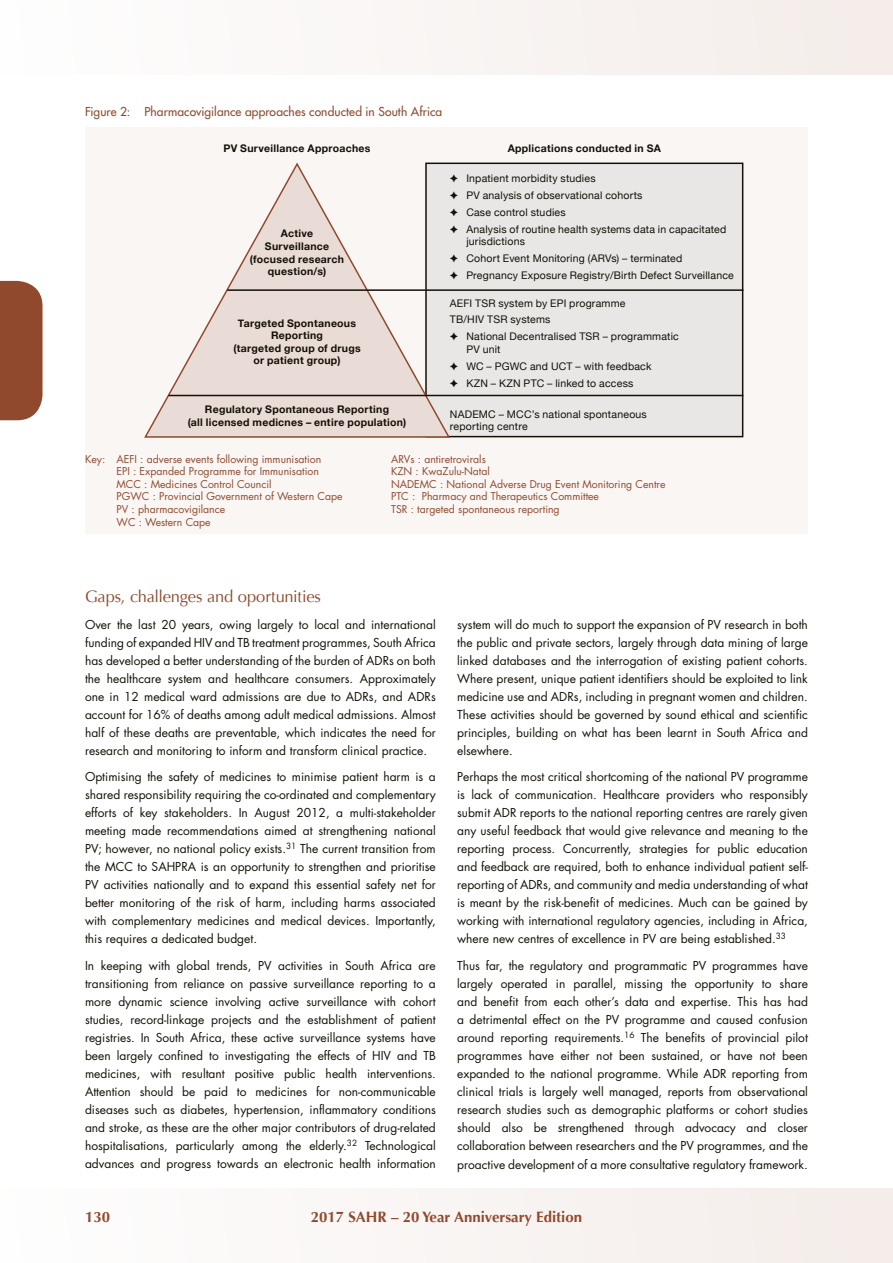
<style>
.page{position:relative;width:893px;height:1263px;background:#fff}
.page>*{position:absolute;margin:0;border:0;box-sizing:border-box;transform-origin:0 0}
.t1{font:16.5px "Optima";letter-spacing:-.015em;color:#90492d}
.t2{font:700 15px "Optima";color:#90492d}
.t3{font:12px/18px "Futura";color:#141006;text-align:justify}
.t4{font:12px "Futura";letter-spacing:.01em;color:#90492d}
.t5{font:10.5px/16.8px "Helvetica Neue";letter-spacing:.02em;color:#141006}
.t6{font:10.5px "Futura";color:#90492d}
.t7{font:700 10.5px/12.6px "Helvetica Neue";letter-spacing:.025em;color:#141006;text-align:center}
</style>
<div class="page">
<div style="left:0;top:1188px;width:893px;height:75px;background:#f9f5f4"></div>
<div style="left:0;top:0;width:893px;height:74px;background:#f9f5f4"></div>
<div style="left:0;top:281px;width:43px;height:139px;background:#90492d"></div>
<div style="left:85px;top:128px;width:723px;height:406px;background:#f9f6f4"></div>
<div style="left:425px;top:163px;width:318px;height:274px;background:#e8e7e6;border:2px solid #141006"></div>
<svg style="left:144px;top:162px;width:307px;height:276px"></svg>
<hr style="left:227px;top:289px;width:516px;height:2px;background:#141006">
<hr style="left:168px;top:395px;width:575px;height:1px;background:#141006">
<p class="t4" style="left:85px;top:104px;width:359px">Figure 2: Pharmacovigilance approaches conducted in South Africa</p>
<p class="t7" style="left:224px;top:141px;width:149px">PV Surveillance Approaches</p>
<p class="t7" style="left:508px;top:141px;width:155px">Applications conducted in SA</p>
<p class="t5" style="left:450px;top:170px;width:278px">✦ Inpatient morbidity studies<br>✦ PV analysis of observational cohorts<br>✦ Case control studies<br>✦ Analysis of routine health systems data in capacitated</p>
<p class="t5" style="left:450px;top:233px;width:285px;text-indent:16px">jurisdictions<br>✦ Cohort Event Monitoring (ARVs) – terminated<br>✦ Pregnancy Exposure Registry/Birth Defect Surveillance</p>
<p class="t5" style="left:450px;top:294px;width:231px">AEFI TSR system by EPI programme<br>TB/HIV TSR systems<br>✦ National Decentralised TSR – programmatic</p>
<p class="t5" style="left:450px;top:341px;width:203px;text-indent:16px">PV unit<br>✦ WC – PGWC and UCT – with feedback ✦ KZN – KZN PTC – linked to access</p>
<p class="t5" style="left:450px;top:407px;width:199px;line-height:12.6px">NADEMC – MCC’s national spontaneous reporting centre</p>
<p class="t6" style="left:85px;top:452px;width:238px">Key: AEFI : adverse events following immunisation</p>
<p class="t6" style="left:391px;top:452px;width:96px">ARVs : antiretrovirals</p>
<p class="t6" style="left:117px;top:464px;width:204px">EPI : Expanded Programme for Immunisation</p>
<p class="t6" style="left:391px;top:464px;width:100px">KZN : KwaZulu-Natal</p>
<p class="t6" style="left:117px;top:477px;width:157px">MCC : Medicines Control Council</p>
<p class="t6" style="left:391px;top:477px;width:276px">NADEMC : National Adverse Drug Event Monitoring Centre</p>
<p class="t6" style="left:117px;top:489px;width:228px">PGWC : Provincial Government of Western Cape</p>
<p class="t6" style="left:391px;top:489px;width:209px">PTC : Pharmacy and therapeutics committee</p>
<p class="t6" style="left:117px;top:502px;width:110px">PV : pharmacovigilance</p>
<p class="t6" style="left:391px;top:502px;width:170px">TSR : targeted spontaneous reporting</p>
<p class="t6" style="left:117px;top:515px;width:96px">WC : Western Cape</p>
<p class="t7" style="left:250px;top:227px;width:96px">Active<br>Surveillance (focused research question/s)</p>
<p class="t7" style="left:233px;top:316px;width:129px">Targeted Spontaneous<br>Reporting<br>(targeted group of drugs or patient group)</p>
<p class="t7" style="left:188px;top:403px;width:220px">Regulatory Spontaneous Reporting<br>(all licensed medicnes – entire population)</p>
<h1 class="t1" style="left:85px;top:587px;width:237px">Gaps, challenges and oportunities</h1>
<p class="t3" style="left:85px;top:615px;width:352px">Over the last 20 years, owing largely to local and international funding of expanded HIV and TB treatment programmes, South Africa has developed a better understanding of the burden of ADRs on both the healthcare system and healthcare consumers. Approximately one in 12 medical ward admissions are due to ADRs, and ADRs account for 16% of deaths among adult medical admissions. Almost half of these deaths are preventable, which indicates the need for research and monitoring to inform and transform clinical practice.</p>
<p class="t3" style="left:85px;top:768px;width:352px">Optimising the safety of medicines to minimise patient harm is a shared responsibility requiring the co-ordinated and complementary efforts of key stakeholders. In August 2012, a multi-stakeholder meeting made recommendations aimed at strengthening national PV; however, no national policy exists.<sup>31</sup> The current transition from the MCC to SAHPRA is an opportunity to strengthen and prioritise PV activities nationally and to expand this essential safety net for better monitoring of the risk of harm, including harms associated with complementary medicines and medical devices. Importantly, this requires a dedicated budget.</p>
<p class="t3" style="left:85px;top:956px;width:352px">In keeping with global trends, PV activities in South Africa are transitioning from reliance on passive surveillance reporting to a more dynamic science involving active surveillance with cohort studies, record-linkage projects and the establishment of patient registries. In South Africa, these active surveillance systems have been largely confined to investigating the effects of HIV and TB medicines, with resultant positive public health interventions.<br>Attention should be paid to medicines for non-communicable diseases such as diabetes, hypertension, inflammatory conditions and stroke, as these are the other major contributors of drug-related hospitalisations, particularly among the elderly.<sup>32</sup> Technological advances and progress towards an electronic health information</p>
<p class="t3" style="left:457px;top:615px;width:352px">system will do much to support the expansion of PV research in both the public and private sectors, largely through data mining of large linked databases and the interrogation of existing patient cohorts.<br>Where present, unique patient identifiers should be exploited to link medicine use and ADRs, including in pregnant women and children.<br>These activities should be governed by sound ethical and scientific principles, building on what has been learnt in South Africa and elsewhere.</p>
<p class="t3" style="left:457px;top:768px;width:352px">Perhaps the most critical shortcoming of the national PV programme is lack of communication. Healthcare providers who responsibly submit ADR reports to the national reporting centres are rarely given any useful feedback that would give relevance and meaning to the reporting process. Concurrently, strategies for public education and feedback are required, both to enhance individual patient self&shy;reporting of ADRs, and community and media understanding of what is meant by the risk-benefit of medicines. Much can be gained by working with international regulatory agencies, including in Africa, where new centres of excellence in PV are being established.<sup>33</sup></p>
<p class="t3" style="left:457px;top:956px;width:352px">Thus far, the regulatory and programmatic PV programmes have largely operated in parallel, missing the opportunity to share and benefit from each other’s data and expertise. This has had a detrimental effect on the PV programme and caused confusion around reporting requirements.<sup>16</sup> The benefits of provincial pilot programmes have either not been sustained, or have not been expanded to the national programme. While ADR reporting from clinical trials is largely well managed, reports from observational research studies such as demographic platforms or cohort studies should also be strengthened through advocacy and closer collaboration between researchers and the PV programmes, and the proactive development of a more consultative regulatory framework.</p>
<p class="t2" style="left:85px;top:1208px;width:27px">130</p>
<p class="t2" style="left:311px;top:1208px;width:273px">2017 SAHR – 20 Year Anniversary Edition</p>
</div>
